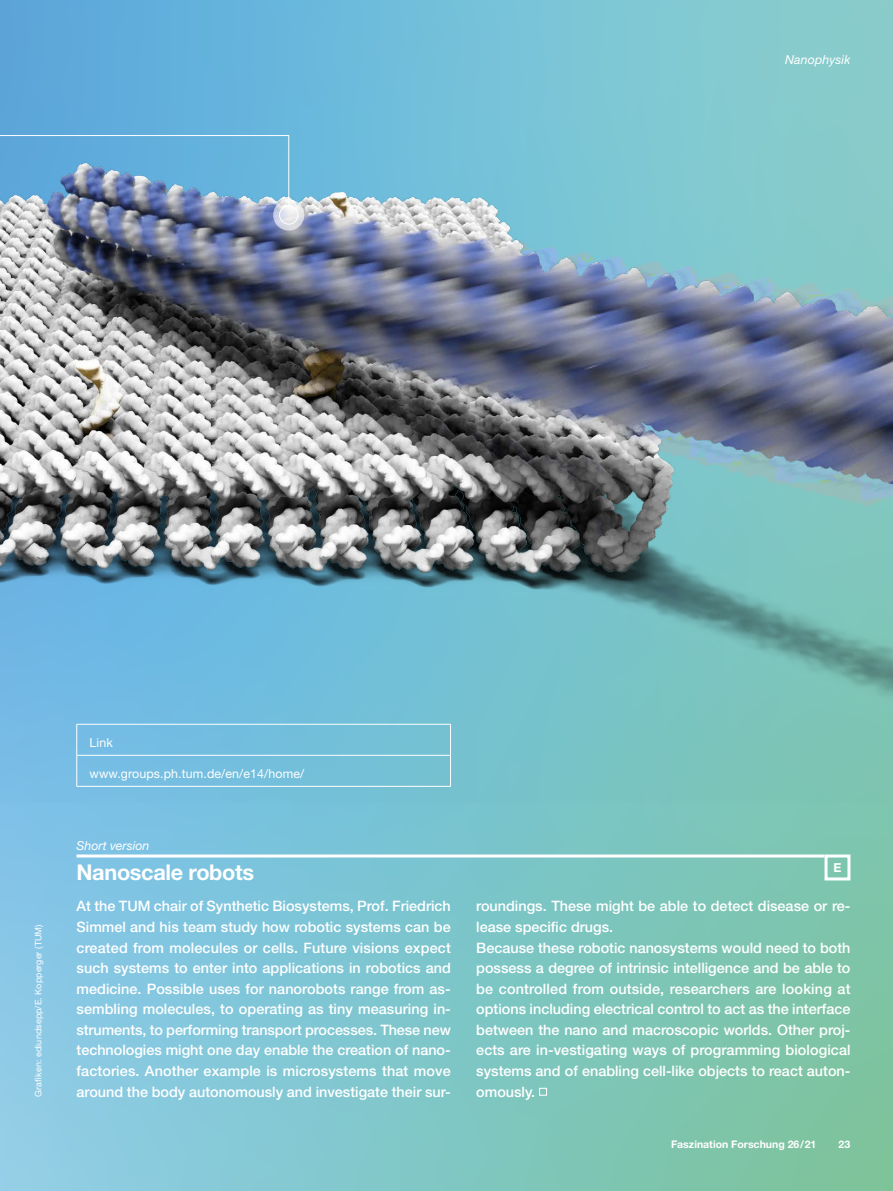
<style>
.page{position:relative;width:893px;height:1191px;background:#fff}
.page>*{position:absolute;margin:0;border:0;box-sizing:border-box;transform-origin:0 0}
.t1{font:700 21.75px "Helvetica Neue LT Std";letter-spacing:-.015em;color:#fff}
.t2{font:500 14.4px/20.5px "Helvetica Neue LT Std";color:#fff;text-align:justify}
.BU_Blocksatz{font:12.3px "Helvetica Neue LT Std";letter-spacing:.01em;color:#fff}
.t3{font:italic 12.3px "Helvetica Neue LT Std";color:#fff}
.t4{font:700 12.3px "Helvetica Neue LT Std";color:#fff}
.t5{font:700 10.5px "Helvetica Neue LT Std";color:#fff}
.t6{font:9px "Helvetica Neue LT Std";letter-spacing:.01em;color:#fff}
</style>
<div class="page">
<div style="left:0;top:0;width:893px;height:1191px;background:linear-gradient(to right,#85c7ec,#7ac4a3)"></div>
<img style="left:0;top:0;width:893px;height:802px">
<svg style="left:273px;top:199px;width:31px;height:32px"></svg>
<svg style="left:0;top:135px;width:290px;height:72px;background:#6ea8d1"></svg>
<hr style="left:77px;top:724px;width:374px;height:1px;background:#fff">
<hr style="left:77px;top:724px;width:1px;height:31px;background:#fff">
<hr style="left:450px;top:724px;width:1px;height:31px;background:#fff">
<hr style="left:77px;top:755px;width:374px;height:1px;background:#fff">
<hr style="left:77px;top:755px;width:1px;height:31px;background:#fff">
<hr style="left:450px;top:755px;width:1px;height:31px;background:#fff">
<hr style="left:77px;top:786px;width:374px;height:1px;background:#fff">
<hr style="left:77px;top:854px;width:747px;height:3px;background:#fff">
<div style="left:539px;top:1088px;width:8px;height:7px;border:1px solid #fff"></div>
<div style="left:824px;top:854px;width:26px;height:26px;border:3px solid #fff"></div>
<p class="t3" style="left:785px;top:52px;width:67px">Nanophysik</p>
<p class="t6" style="left:33px;top:1096px;width:174px;rotate:-90deg">Grafiken: ediundsepp/E. Kopperger (TUM)</p>
<p class="BU_Blocksatz" style="left:90px;top:735px;width:25px">Link</p>
<p class="BU_Blocksatz" style="left:90px;top:766px;width:216px">www.groups.ph.tum.de/en/e14/home/</p>
<p class="t3" style="left:77px;top:838px;width:74px">Short version</p>
<h1 class="t1" style="left:77px;top:859px;width:179px">Nanoscale robots</h1>
<p class="t2" style="left:77px;top:895px;width:376px">At the TUM chair of Synthetic Biosystems, Prof. Friedrich Simmel and his team study how robotic systems can be created from molecules or cells. Future visions expect such systems to enter into applications in robotics and medicine. Possible uses for nanorobots range from as&shy;sembling molecules, to operating as tiny measuring in&shy;struments, to performing transport processes. These new technologies might one day enable the creation of nano&shy;factories. Another example is microsystems that move around the body autonomously and investigate their sur-</p>
<p class="t2" style="left:476px;top:895px;width:376px;text-align:left">roundings. These might be able to detect disease or re&shy;lease specific drugs.<br>Because these robotic nanosystems would need to both possess a degree of intrinsic intelligence and be able to be controlled from outside, researchers are looking at options including electrical control to act as the interface between the nano and macroscopic worlds. Other proj&shy;ects are in-vestigating ways of programming biological systems and of enabling cell-like objects to react auton&shy;omously.</p>
<p class="t4" style="left:833px;top:860px;width:10px">E</p>
<p class="t5" style="left:671px;top:1137px;width:147px">Faszination Forschung 26/21</p>
<p class="t5" style="left:838px;top:1137px;width:14px">23</p>
</div>
